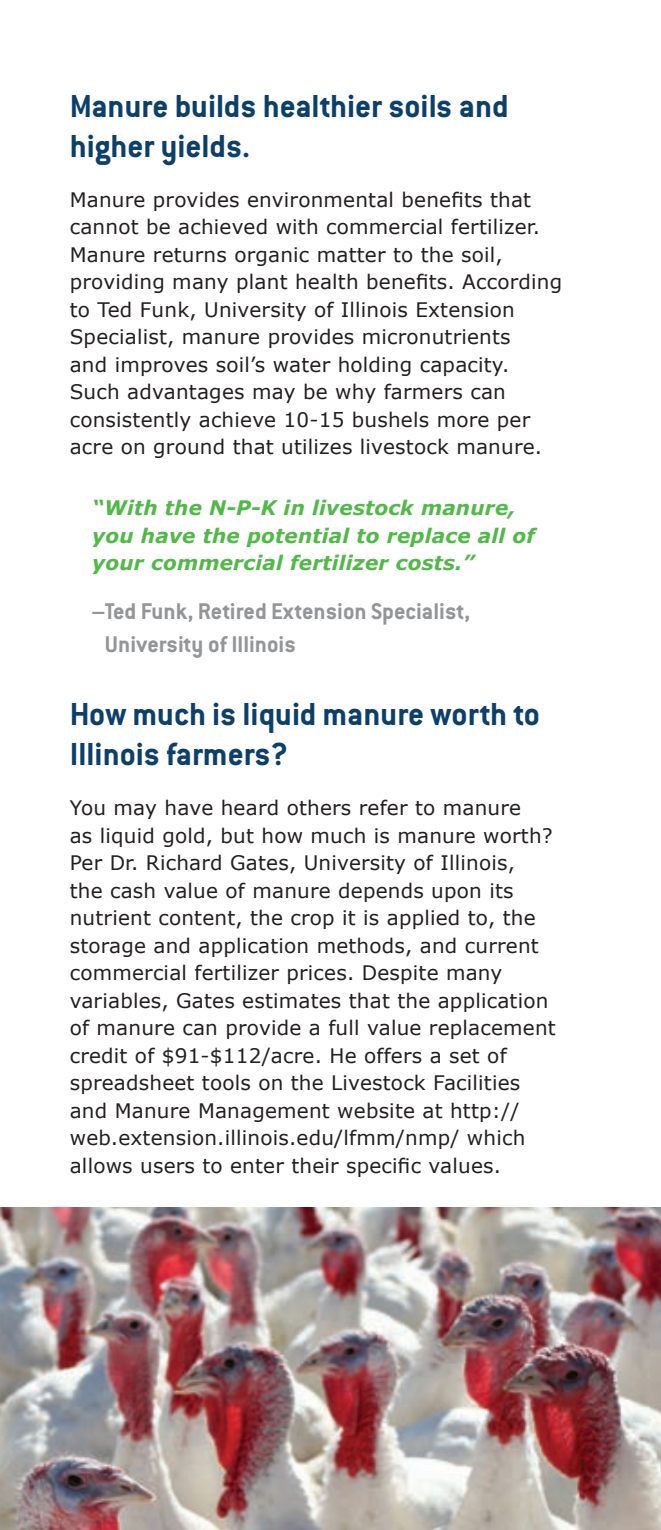
<style>
.page{position:relative;width:661px;height:1530px;background:#fff}
.page>*{position:absolute;margin:0;border:0;box-sizing:border-box;transform-origin:0 0}
.t1{font:700 35px/40px "Conduit ITC";color:#0c3f6a}
.t2{font:700 25px/32.5px "Conduit ITC";color:#939598}
.body{font:20px/27.5px "Verdana";letter-spacing:.01em;color:#231f20}
.body-2{font:italic 700 20px/27.5px "Verdana";letter-spacing:.01em;color:#51b948}
</style>
<div class="page">
<img style="left:0;top:1208px;width:660px;height:322px">
<p class="t1" style="left:70px;top:85px;width:440px">Manure builds healthier soils and higher yields.</p>
<p class="body" style="left:70px;top:185px;width:493px">Manure provides environmental benefits that cannot be achieved with commercial fertilizer.<br>Manure returns organic matter to the soil, providing many plant health benefits. According to Ted Funk, University of Illinois Extension Specialist, manure provides micronutrients<br>and improves soil’s water holding capacity.<br>Such advantages may be why farmers can consistently achieve 10-15 bushels more per acre on ground that utilizes livestock manure.</p>
<p class="body-2" style="left:92px;top:494px;width:444px">“With the N-P-K in livestock manure, you have the potential to replace all of your commercial fertilizer costs.”</p>
<p class="t2" style="left:105px;top:595px;width:366px;text-indent:-13px">–Ted Funk, Retired Extension Specialist,<br>University of Illinois</p>
<p class="t1" style="left:70px;top:694px;width:471px">How much is liquid manure worth to<br>Illinois farmers?</p>
<p class="body" style="left:70px;top:794px;width:487px">You may have heard others refer to manure<br>as liquid gold, but how much is manure worth?<br>Per Dr. Richard Gates, University of Illinois,<br>the cash value of manure depends upon its nutrient content, the crop it is applied to, the storage and application methods, and current commercial fertilizer prices. Despite many variables, Gates estimates that the application of manure can provide a full value replacement credit of $91-$112/acre. He offers a set of spreadsheet tools on the Livestock Facilities and Manure Management website at http:// web.extension.illinois.edu/lfmm/nmp/ which allows users to enter their specific values.</p>
</div>
